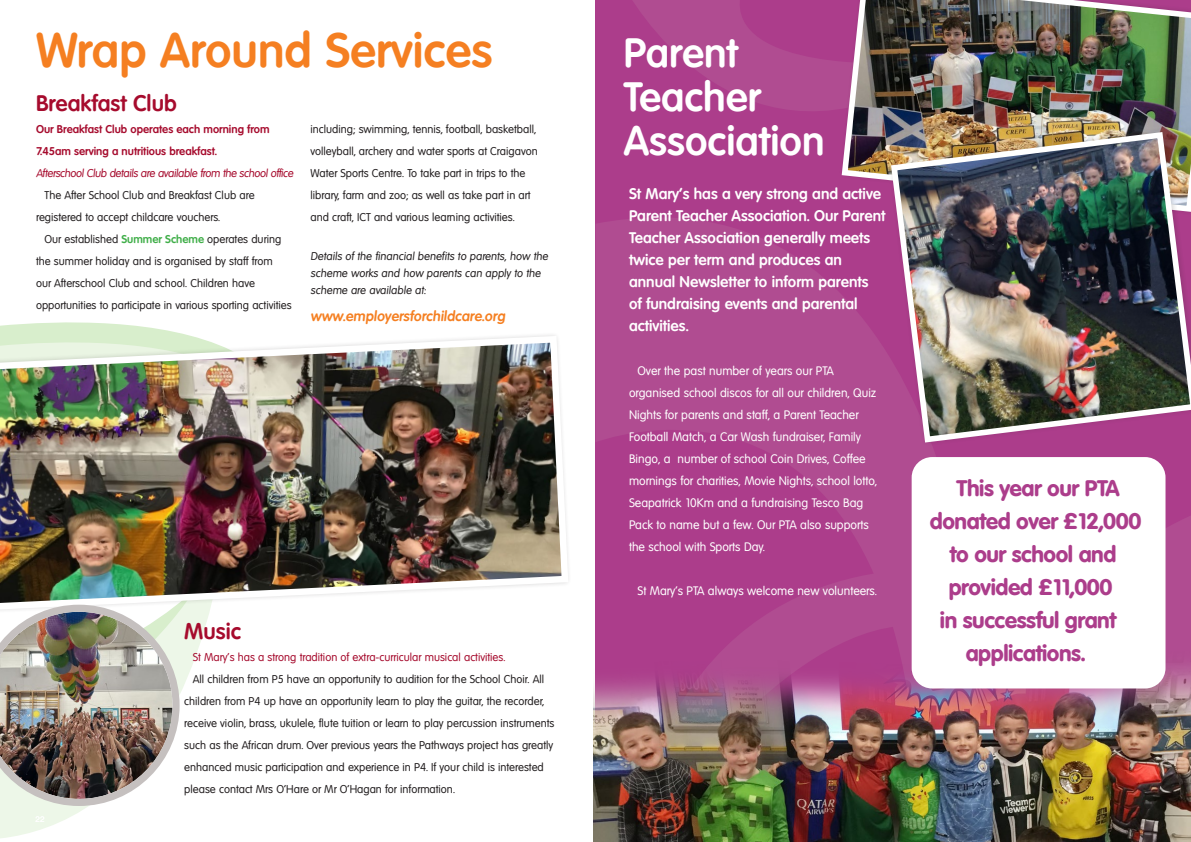
<style>
.page{position:relative;width:1191px;height:842px;background:#fff}
.page>*{position:absolute;margin:0;border:0;box-sizing:border-box;transform-origin:0 0}
.t1{font:700 47px "Volkswagen Serial";color:#f57f21}
.t2{font:700 40px "Volkswagen Serial";color:#fff}
.t3{font:800 22px "Volkswagen Serial";letter-spacing:-.02em;color:#ac3d8b}
.t4{font:700 22px "Volkswagen Serial";color:#a60b2d}
.t5{font:700 15px/22px "Volkswagen Serial";color:#fff}
.t6{font:italic 700 14px "Volkswagen Serial";color:#f57f21}
.t7{font:12px/22px "Volkswagen Serial";color:#fff}
.t8{font:11px/22px "Volkswagen Serial";color:#231f20}
.t9{font:italic 11px/17px "Volkswagen Serial";color:#231f20}
.t10{font:700 11px/22px "Volkswagen Serial";color:#a60b2d}
.t11{font:11px "Volkswagen Serial";color:#a60b2d}
.t12{font:italic 11px "Volkswagen Serial";letter-spacing:-.03em;color:#a60b2d}
.s1{font-weight:700;color:#40ae49}
</style>
<div class="page">
<svg style="left:0;top:615px;width:209px;height:223px"></svg>
<svg style="left:0;top:322px;width:163px;height:8px"></svg>
<svg style="left:619px;top:0;width:217px;height:153px;background:#ad428d"></svg>
<svg style="left:595px;top:153px;width:341px;height:483px;background:#ae448e"></svg>
<svg style="left:936px;top:449px;width:255px;height:187px;background:#ae468f"></svg>
<img style="left:0;top:332px;width:569px;height:281px">
<img style="left:838px;top:0;width:353px;height:215px">
<img style="left:884px;top:126px;width:307px;height:323px">
<img style="left:888px;top:129px;width:303px;height:317px">
<img style="left:0;top:605px;width:180px;height:201px">
<img style="left:593px;top:636px;width:598px;height:206px">
<div style="left:911px;top:457px;width:254px;height:231px;background:#fff;border-radius:20px"></div>
<p class="t1" style="left:36px;top:22px;width:458px">Wrap Around Services</p>
<p class="t4" style="left:36px;top:90px;width:142px">Breakfast Club</p>
<p class="t10" style="left:36px;top:118px;width:235px">Our Breakfast Club operates each morning from<br>7.45am serving a nutritious breakfast.</p>
<p class="t12" style="left:36px;top:167px;width:259px">Afterschool Club details are available from the school office</p>
<p class="t8" style="left:36px;top:184px;width:220px;text-indent:9px">The After School Club and Breakfast Club are registered to accept childcare vouchers.</p>
<p class="t8" style="left:36px;top:228px;width:257px;text-indent:9px">Our established <span class="s1">Summer Scheme</span> operates during the summer holiday and is organised by staff from<br>our Afterschool Club and school. Children have opportunities to participate in various sporting activities</p>
<p class="t8" style="left:310px;top:118px;width:229px">including; swimming, tennis, football, basketball, volleyball, archery and water sports at Craigavon Water Sports Centre. To take part in trips to the library, farm and zoo; as well as take part in art and craft, ICT and various learning activities.</p>
<p class="t9" style="left:310px;top:248px;width:239px">Details of the financial benefits to parents, how the scheme works and how parents can apply to the scheme are available at:</p>
<p class="t6" style="left:310px;top:308px;width:196px">www.employersforchildcare.org</p>
<p class="t4" style="left:184px;top:618px;width:58px">Music</p>
<p class="t11" style="left:193px;top:651px;width:314px">St Mary’s has a strong tradition of extra-curricular musical activities.</p>
<p class="t8" style="left:184px;top:668px;width:371px;text-indent:9px">All children from P5 have an opportunity to audition for the School Choir. All children from P4 up have an opportunity learn to play the guitar, the recorder, receive violin, brass, ukulele, flute tuition or learn to play percussion instruments such as the African drum. Over previous years the Pathways project has greatly enhanced music participation and experience in P4. If your child is interested please contact Mrs O’Hare or Mr O’Hagan for information.</p>
<p class="t2" style="left:624px;top:29px;width:116px">Parent</p>
<p class="t2" style="left:624px;top:73px;width:138px">Teacher</p>
<p class="t2" style="left:624px;top:117px;width:202px">Association</p>
<p class="t5" style="left:629px;top:183px;width:258px">St Mary’s has a very strong and active<br>Parent Teacher Association. Our Parent<br>Teacher Association generally meets twice per term and produces an annual Newsletter to inform parents<br>of fundraising events and parental activities.</p>
<p class="t7" style="left:629px;top:360px;width:250px;text-indent:9px">Over the past number of years our PTA organised school discos for all our children, Quiz Nights for parents and staff, a Parent Teacher Football Match, a Car Wash fundraiser, Family Bingo, a number of school Coin Drives, Coffee mornings for charities, Movie Nights, school lotto, Seapatrick 10Km and a fundraising Tesco Bag Pack to name but a few. Our PTA also supports the school with Sports Day.</p>
<p class="t7" style="left:637px;top:580px;width:241px">St Mary’s PTA always welcome new volunteers.</p>
<p class="t3" style="left:956px;top:475px;width:164px">This year our PTA</p>
<p class="t3" style="left:930px;top:508px;width:213px">donated over £12,000</p>
<p class="t3" style="left:949px;top:541px;width:168px">to our school and</p>
<p class="t3" style="left:948px;top:574px;width:165px">provided £11,000</p>
<p class="t3" style="left:940px;top:607px;width:178px">in successful grant</p>
<p class="t3" style="left:965px;top:640px;width:121px">applications.</p>
</div>
